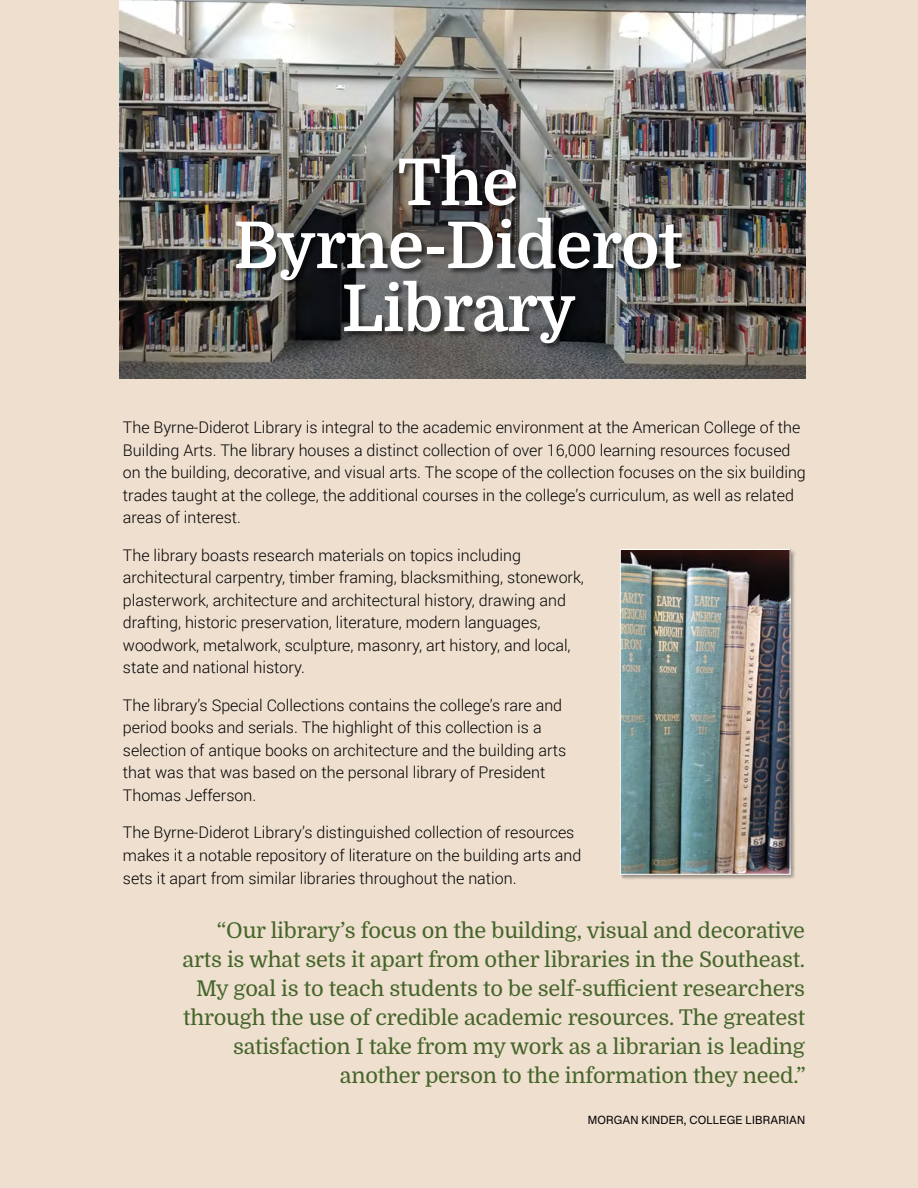
<style>
.page{position:relative;width:918px;height:1188px;background:#eedfcf}
.page>*{position:absolute;margin:0;border:0;box-sizing:border-box;transform-origin:0 0}
.t1{font:700 64.5px/63px "Domine";letter-spacing:-.01em;color:#fff;text-align:center}
.t2{font:21.75px/29px "Domine";letter-spacing:-.01em;color:#46652a;text-align:right}
.t3{font:300 16.05px/22.5px "Roboto";color:#000}
.t4{font:500 12px "Grantha Sangam MN";letter-spacing:.01em;color:#000}
</style>
<div class="page">
<div style="left:620px;top:549px;width:176px;height:331px;background:#000;opacity:.35"></div>
<img style="left:622px;top:551px;width:166px;height:322px">
<div style="left:620px;top:549px;width:170px;height:326px;border:1px solid #fff"></div>
<img style="left:119px;top:0;width:686px;height:379px">
<div style="left:236px;top:156px;width:452px;height:193px;background:#000;opacity:.55"></div>
<h1 class="t1" style="left:234px;top:152px;width:450px">The<br>Byrne-Diderot<br>Library</h1>
<p class="t3" style="left:123px;top:416px;width:685px">The Byrne-Diderot Library is integral to the academic environment at the American College of the Building Arts. The library houses a distinct collection of over 16,000 learning resources focused on the building, decorative, and visual arts. The scope of the collection focuses on the six building trades taught at the college, the additional courses in the college’s curriculum, as well as related areas of interest.</p>
<p class="t3" style="left:123px;top:543px;width:463px">The library boasts research materials on topics including architectural carpentry, timber framing, blacksmithing, stonework, plasterwork, architecture and architectural history, drawing and drafting, historic preservation, literature, modern languages, woodwork, metalwork, sculpture, masonry, art history, and local, state and national history.</p>
<p class="t3" style="left:123px;top:693px;width:445px">The library’s Special Collections contains the college’s rare and period books and serials. The highlight of this collection is a selection of antique books on architecture and the building arts that was that was based on the personal library of President Thomas Jefferson.</p>
<p class="t3" style="left:123px;top:821px;width:460px">The Byrne-Diderot Library’s distinguished collection of resources makes it a notable repository of literature on the building arts and sets it apart from similar libraries throughout the nation.</p>
<p class="t2" style="left:183px;top:916px;width:625px">“Our library’s focus on the building, visual and decorative arts is what sets it apart from other libraries in the Southeast.<br>My goal is to teach students to be self-sufficient researchers through the use of credible academic resources. The greatest satisfaction I take from my work as a librarian is leading another person to the information they need.”</p>
<p class="t4" style="left:588px;top:1113px;width:219px">MORGAN KINDER, COLLEGE LIBRARIAN</p>
</div>
